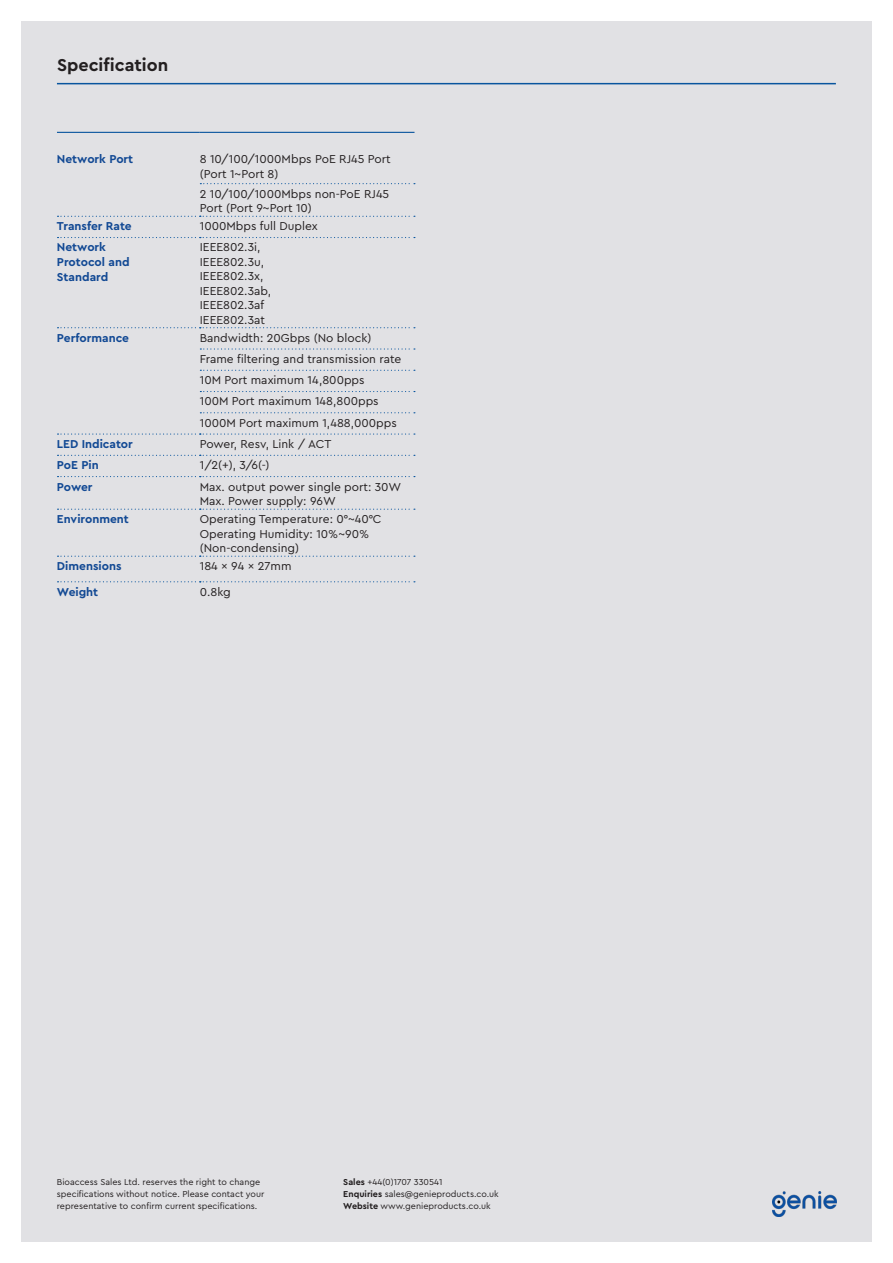
<style>
.page{position:relative;width:893px;height:1263px;background:#fff}
.page>*{position:absolute;margin:0;border:0;box-sizing:border-box;transform-origin:0 0}
.t1{font:700 18px "Cera Pro";color:#231f20}
.Tech_Spec_Text_CENTR{font:12px/14.4px "Cera Pro";color:#231f20}
.Tech_Spec_Text_LEFT{font:700 12px "Cera Pro";color:#124994}
.t2{font:9px/12px "Cera Pro";color:#231f20}
.s1{font-weight:700}
</style>
<div class="page">
<div style="left:21px;top:21px;width:851px;height:1221px;background:#e1e1e4"></div>
<img style="left:773px;top:1192px;width:64px;height:24px">
<hr style="left:57px;top:83px;width:779px;height:1px;background:#09559e">
<svg style="left:200px;top:183px;width:215px;height:1px"></svg>
<svg style="left:58px;top:216px;width:357px;height:1px"></svg>
<svg style="left:58px;top:237px;width:357px;height:1px"></svg>
<svg style="left:58px;top:327px;width:357px;height:1px"></svg>
<svg style="left:200px;top:348px;width:215px;height:2px"></svg>
<svg style="left:200px;top:370px;width:215px;height:1px"></svg>
<svg style="left:200px;top:391px;width:215px;height:1px"></svg>
<svg style="left:200px;top:412px;width:215px;height:1px"></svg>
<svg style="left:58px;top:433px;width:357px;height:2px"></svg>
<svg style="left:58px;top:455px;width:357px;height:1px"></svg>
<svg style="left:58px;top:476px;width:357px;height:1px"></svg>
<svg style="left:58px;top:509px;width:357px;height:1px"></svg>
<svg style="left:58px;top:556px;width:357px;height:1px"></svg>
<svg style="left:58px;top:581px;width:357px;height:1px"></svg>
<hr style="left:57px;top:132px;width:143px;height:1px;background:#09559e">
<hr style="left:200px;top:132px;width:214px;height:1px;background:#09559e">
<p class="t1" style="left:57px;top:53px;width:113px">Specification</p>
<p class="Tech_Spec_Text_LEFT" style="left:57px;top:151px;width:78px">Network Port</p>
<p class="Tech_Spec_Text_CENTR" style="left:200px;top:152px;width:192px">8 10/100/1000Mbps PoE RJ45 Port (Port 1~Port 8)</p>
<p class="Tech_Spec_Text_CENTR" style="left:200px;top:186px;width:191px">2 10/100/1000Mbps non-PoE RJ45<br>Port (Port 9~Port 10)</p>
<p class="Tech_Spec_Text_LEFT" style="left:57px;top:218px;width:76px">Transfer Rate</p>
<p class="Tech_Spec_Text_CENTR" style="left:200px;top:218px;width:120px">1000Mbps full Duplex</p>
<p class="Tech_Spec_Text_LEFT" style="left:57px;top:239px;width:51px">Network</p>
<p class="Tech_Spec_Text_LEFT" style="left:57px;top:254px;width:74px">Protocol and</p>
<p class="Tech_Spec_Text_LEFT" style="left:57px;top:269px;width:53px">Standard</p>
<p class="Tech_Spec_Text_CENTR" style="left:200px;top:240px;width:62px">IEEE802.3i,</p>
<p class="Tech_Spec_Text_CENTR" style="left:200px;top:254px;width:66px">IEEE802.3u,</p>
<p class="Tech_Spec_Text_CENTR" style="left:200px;top:269px;width:65px">IEEE802.3x,</p>
<p class="Tech_Spec_Text_CENTR" style="left:200px;top:283px;width:73px">IEEE802.3ab,</p>
<p class="Tech_Spec_Text_CENTR" style="left:200px;top:297px;width:66px">IEEE802.3af</p>
<p class="Tech_Spec_Text_CENTR" style="left:200px;top:312px;width:67px">IEEE802.3at</p>
<p class="Tech_Spec_Text_LEFT" style="left:57px;top:330px;width:74px">Performance</p>
<p class="Tech_Spec_Text_CENTR" style="left:200px;top:330px;width:173px">Bandwidth: 20Gbps (No block)</p>
<p class="Tech_Spec_Text_CENTR" style="left:200px;top:351px;width:203px">Frame filtering and transmission rate</p>
<p class="Tech_Spec_Text_CENTR" style="left:200px;top:372px;width:166px">10M Port maximum 14,800pps</p>
<p class="Tech_Spec_Text_CENTR" style="left:200px;top:394px;width:180px">100M Port maximum 148,800pps</p>
<p class="Tech_Spec_Text_CENTR" style="left:200px;top:415px;width:199px">1000M Port maximum 1,488,000pps</p>
<p class="Tech_Spec_Text_LEFT" style="left:57px;top:436px;width:77px">LED Indicator</p>
<p class="Tech_Spec_Text_CENTR" style="left:200px;top:436px;width:133px">Power, Resv, Link / ACT</p>
<p class="Tech_Spec_Text_LEFT" style="left:57px;top:457px;width:43px">PoE Pin</p>
<p class="Tech_Spec_Text_CENTR" style="left:200px;top:457px;width:71px">1/2(+), 3/6(-)</p>
<p class="Tech_Spec_Text_LEFT" style="left:57px;top:478px;width:37px">Power</p>
<p class="Tech_Spec_Text_CENTR" style="left:200px;top:479px;width:203px">Max. output power single port: 30W<br>Max. Power supply: 96W</p>
<p class="Tech_Spec_Text_LEFT" style="left:57px;top:511px;width:73px">Environment</p>
<p class="Tech_Spec_Text_CENTR" style="left:200px;top:511px;width:183px">Operating Temperature: 0°~40°C<br>Operating Humidity: 10%~90%</p>
<p class="Tech_Spec_Text_CENTR" style="left:200px;top:540px;width:101px">(Non-condensing)</p>
<p class="Tech_Spec_Text_LEFT" style="left:57px;top:558px;width:66px">Dimensions</p>
<p class="Tech_Spec_Text_CENTR" style="left:200px;top:558px;width:93px">184 x 94 x 27mm</p>
<p class="Tech_Spec_Text_LEFT" style="left:57px;top:584px;width:43px">Weight</p>
<p class="Tech_Spec_Text_CENTR" style="left:200px;top:584px;width:33px">0.8kg</p>
<p class="t2" style="left:57px;top:1175px;width:209px">Bioaccess Sales Ltd. reserves the right to change specifications without notice. Please contact your representative to confirm current specifications.</p>
<p class="t2" style="left:343px;top:1175px;width:101px"><span class="s1">Sales</span> +44(0)1707 330541</p>
<p class="t2" style="left:343px;top:1187px;width:157px"><span class="s1">Enquiries</span> sales@genieproducts.co.uk</p>
<p class="t2" style="left:343px;top:1199px;width:149px"><span class="s1">Website</span> www.genieproducts.co.uk</p>
</div>
